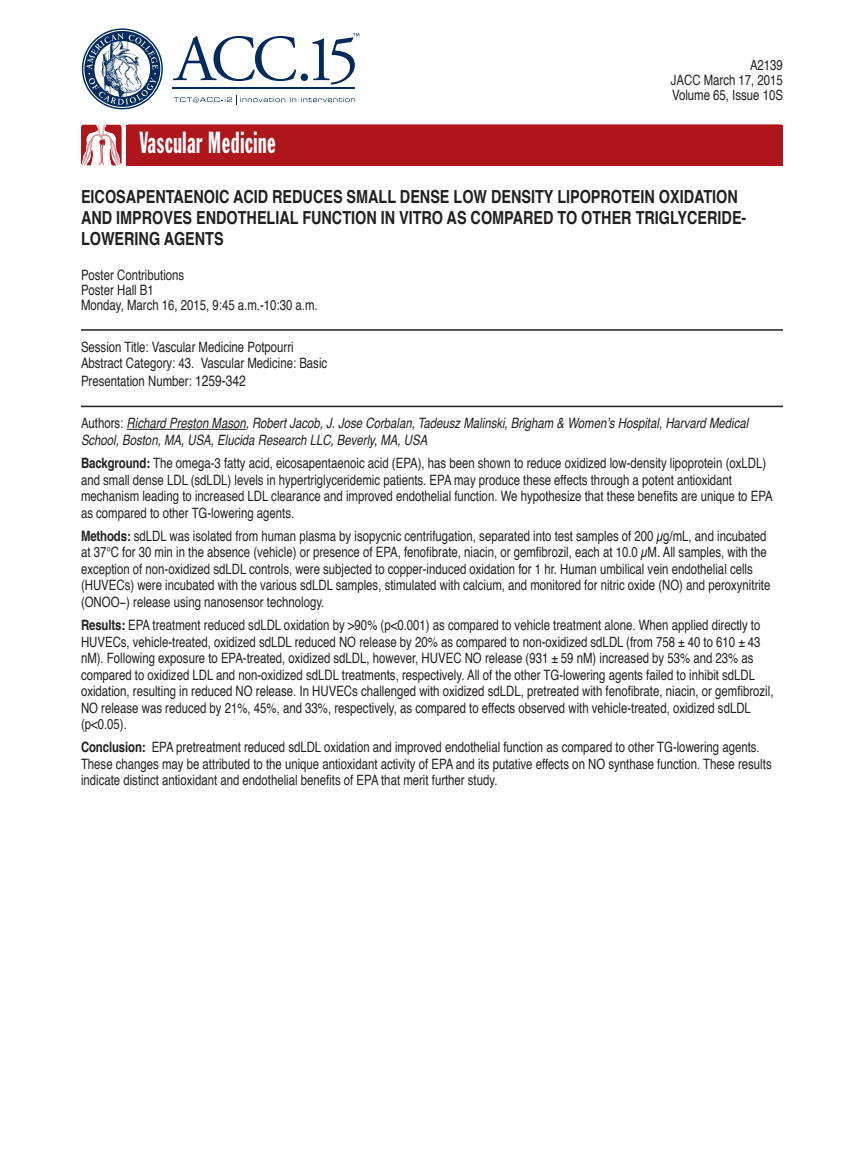
<style>
.page{position:relative;width:864px;height:1161px;background:#fff}
.page>*{position:absolute;margin:0;border:0;box-sizing:border-box;transform-origin:0 0}
.t1{font:30px "Franklin Gothic Extra Cond";letter-spacing:.025em;color:#fff;scale:.8 1}
.t2{font:700 18px/21px "Helvetica";color:#231f20;scale:.8 1}
.t3{font:14.25px/16.5px "Helvetica";color:#231f20;scale:.8 1}
.t4{font:italic 14.25px/16.5px "Helvetica";color:#231f20;scale:.8 1}
.s1{font-size:15px}
.s2{font-style:normal}
.s3{font-weight:700}
</style>
<div class="page">
<svg style="left:126px;top:124px;width:657px;height:42px"></svg>
<div style="left:126px;top:125px;width:657px;height:40px;background:#af161b"></div>
<svg style="left:81px;top:125px;width:41px;height:41px"></svg>
<svg style="left:173px;top:36px;width:123px;height:45px"></svg>
<div style="left:301px;top:74px;width:7px;height:7px;background:#002b5c;border-radius:50%"></div>
<svg style="left:174px;top:95px;width:181px;height:9px"></svg>
<hr style="left:173px;top:88px;width:182px;height:1px;background:#002b5c">
<svg style="left:82px;top:28px;width:81px;height:81px"></svg>
<svg style="left:312px;top:33px;width:47px;height:51px"></svg>
<hr style="left:81px;top:329px;width:702px;height:2px;background:#231f20">
<hr style="left:81px;top:406px;width:702px;height:1px;background:#231f20">
<hr style="left:127px;top:429px;width:119px;height:1px;background:#231f20">
<p class="t1" style="left:140px;top:126px;width:172px">Vascular Medicine</p>
<p class="t3" style="left:671px;top:58px;width:142px;line-height:15px;text-align:justify;text-indent:79px">A2139<br>JACC March 17, 2015<br>Volume 65, Issue 10S</p>
<p class="t2" style="left:81px;top:186px;width:833px">EICOSAPENTAENOIC ACID REDUCES SMALL DENSE LOW DENSITY LIPOPROTEIN OXIDATION<br>AND IMPROVES ENDOTHELIAL FUNCTION IN VITRO AS COMPARED TO OTHER TRIGLYCERIDE-<br>LOWERING AGENTS</p>
<p class="t3" style="left:81px;top:268px;width:297px;line-height:15px">Poster Contributions<br>Poster Hall B1<br>Monday, March 16, 2015, 9:45 a.m.-10:30 a.m.</p>
<p class="t3" style="left:81px;top:339px;width:309px">Session Title: Vascular Medicine Potpourri<br>Abstract Category: 43. Vascular Medicine: Basic</p>
<p class="t3" style="left:81px;top:373px;width:207px">Presentation Number: <span class="s1">1259-342</span></p>
<p class="t4" style="left:81px;top:415px;width:836px"><span class="s2">Authors:</span> Richard Preston Mason, Robert Jacob, J. Jose Corbalan, Tadeusz Malinski, Brigham &amp; Women’s Hospital, Harvard Medical<br>School, Boston, MA, USA, Elucida Research LLC, Beverly, MA, USA</p>
<p class="t3" style="left:81px;top:455px;width:866px"><span class="s3">BACKGROUND:</span> The omega-3 fatty acid, eicosapentaenoic acid (EPA), has been shown to reduce oxidized low-density lipoprotein (oxLDL) and small dense LDL (sdLDL) levels in hypertriglyceridemic patients. EPA may produce these effects through a potent antioxidant mechanism leading to increased LDL clearance and improved endothelial function. We hypothesize that these benefits are unique to EPA as compared to other TG-lowering agents.</p>
<p class="t3" style="left:81px;top:528px;width:863px"><span class="s3">METHODS:</span> sdLDL was isolated from human plasma by isopycnic centrifugation, separated into test samples of 200 µg/mL, and incubated at 37°C for 30 min in the absence (vehicle) or presence of EPA, fenofibrate, niacin, or gemfibrozil, each at 10.0 µM. All samples, with the exception of non-oxidized sdLDL controls, were subjected to copper-induced oxidation for 1 hr. Human umbilical vein endothelial cells (HUVECs) were incubated with the various sdLDL samples, stimulated with calcium, and monitored for nitric oxide (NO) and peroxynitrite (ONOO−) release using nanosensor technology.</p>
<p class="t3" style="left:81px;top:617px;width:867px"><span class="s3">RESULTS:</span> EPA treatment reduced sdLDL oxidation by &gt;90% (p&lt;0.001) as compared to vehicle treatment alone. When applied directly to HUVECs, vehicle-treated, oxidized sdLDL reduced NO release by 20% as compared to non-oxidized sdLDL (from 758 ± 40 to 610 ± 43 nM). Following exposure to EPA-treated, oxidized sdLDL, however, HUVEC NO release (931 ± 59 nM) increased by 53% and 23% as compared to oxidized LDL and non-oxidized sdLDL treatments, respectively. All of the other TG-lowering agents failed to inhibit sdLDL oxidation, resulting in reduced NO release. In HUVECs challenged with oxidized sdLDL, pretreated with fenofibrate, niacin, or gemfibrozil, NO release was reduced by 21%, 45%, and 33%, respectively, as compared to effects observed with vehicle-treated, oxidized sdLDL (p&lt;0.05).</p>
<p class="t3" style="left:81px;top:739px;width:865px"><span class="s3">CONCLUSION:</span> EPA pretreatment reduced sdLDL oxidation and improved endothelial function as compared to other TG-lowering agents.<br>These changes may be attributed to the unique antioxidant activity of EPA and its putative effects on NO synthase function. These results indicate distinct antioxidant and endothelial benefits of EPA that merit further study.</p>
</div>
